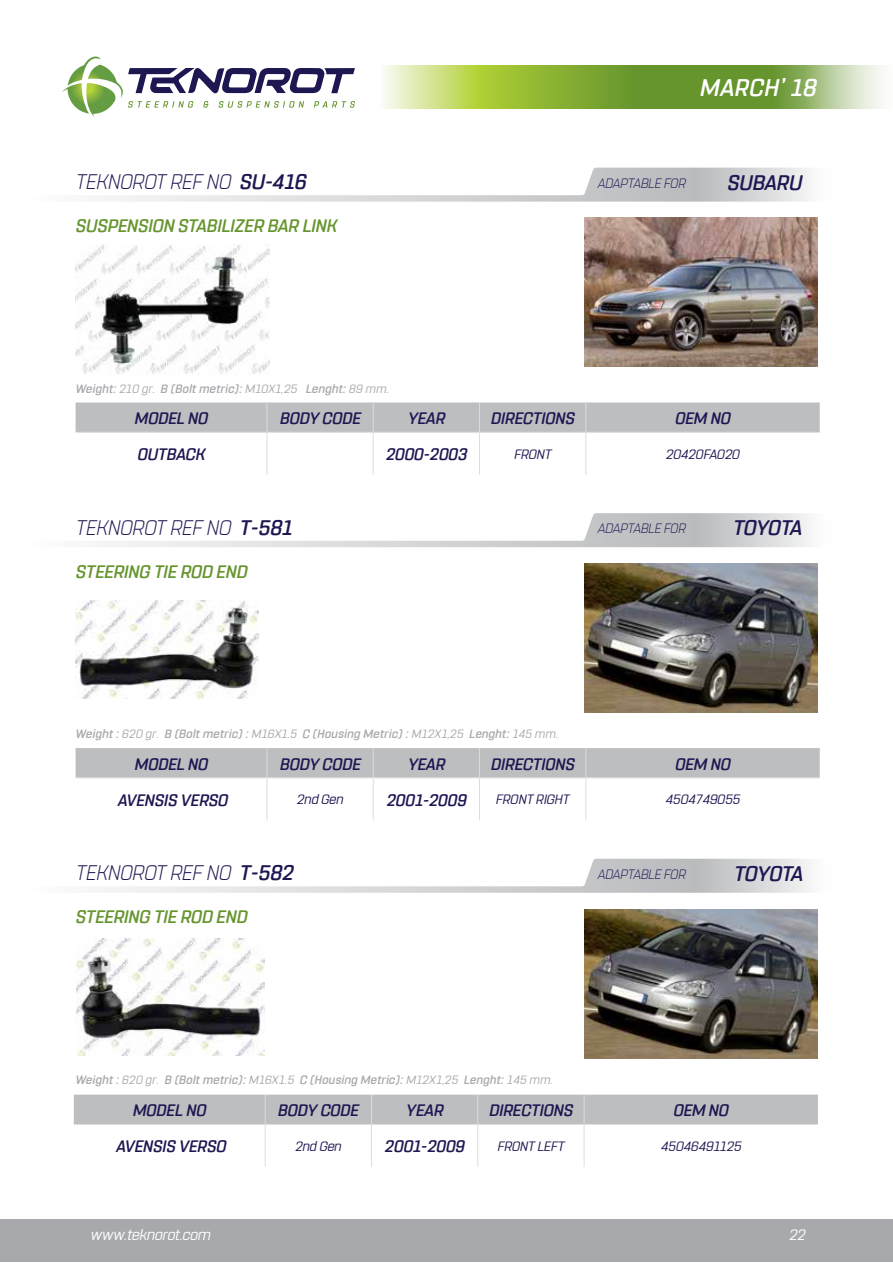
<style>
.page{position:relative;width:893px;height:1263px;background:#fff}
.page>*{position:absolute;margin:0;border:0;box-sizing:border-box;transform-origin:0 0}
.t1{font:italic 500 24px "Rohn Rounded";letter-spacing:.025em;color:#fff}
.t2{font:italic 300 21px "Rohn Rounded";color:#1d1752}
.t3{font:italic 500 21px "Rohn Rounded";letter-spacing:-.015em;color:#1d1752}
.t4{font:italic 500 18px "Rohn Rounded";color:#66952e}
.t5{font:italic 500 16.5px "Rohn Rounded";color:#1d1752}
.t6{font:italic 15px "Rohn Rounded";color:#fff}
.t7{font:italic 13.5px "Rohn Rounded";color:#1d1752}
.t8{font:italic 300 13.5px "Rohn Rounded";color:#1d1752}
.t9{font:italic 500 12px "Rohn Rounded";letter-spacing:.025em;color:#a7a9ac}
.s1{font-weight:500}
.s2{font-weight:400}
</style>
<div class="page">
<div style="left:0;top:1220px;width:893px;height:42px;background:#a7a9ac"></div>
<svg style="left:383px;top:66px;width:500px;height:42px;background:#97b859"></svg>
<svg style="left:62px;top:57px;width:293px;height:59px"></svg>
<svg style="left:103px;top:168px;width:707px;height:34px"></svg>
<div style="left:76px;top:402px;width:744px;height:30px;background:#bcbec0"></div>
<hr style="left:267px;top:402px;width:1px;height:30px;background:#dcddde">
<hr style="left:373px;top:402px;width:1px;height:30px;background:#dcddde">
<hr style="left:479px;top:402px;width:1px;height:30px;background:#dcddde">
<hr style="left:586px;top:402px;width:1px;height:30px;background:#dcddde">
<hr style="left:76px;top:432px;width:191px;height:1px;background:#dcddde">
<hr style="left:267px;top:432px;width:106px;height:1px;background:#dcddde">
<hr style="left:267px;top:432px;width:1px;height:43px;background:#dcddde">
<hr style="left:373px;top:432px;width:107px;height:1px;background:#dcddde">
<hr style="left:373px;top:432px;width:1px;height:43px;background:#dcddde">
<hr style="left:480px;top:432px;width:106px;height:1px;background:#dcddde">
<hr style="left:479px;top:432px;width:1px;height:43px;background:#dcddde">
<hr style="left:586px;top:432px;width:234px;height:1px;background:#dcddde">
<hr style="left:586px;top:432px;width:1px;height:43px;background:#dcddde">
<img style="left:76px;top:244px;width:194px;height:130px">
<img style="left:584px;top:218px;width:234px;height:149px">
<svg style="left:103px;top:513px;width:707px;height:34px"></svg>
<img style="left:76px;top:600px;width:183px;height:99px">
<img style="left:584px;top:563px;width:234px;height:149px">
<div style="left:76px;top:748px;width:744px;height:29px;background:#bcbec0"></div>
<hr style="left:267px;top:748px;width:1px;height:30px;background:#dcddde">
<hr style="left:373px;top:748px;width:1px;height:30px;background:#dcddde">
<hr style="left:479px;top:748px;width:1px;height:30px;background:#dcddde">
<hr style="left:586px;top:748px;width:1px;height:30px;background:#dcddde">
<hr style="left:76px;top:777px;width:191px;height:1px;background:#dcddde">
<hr style="left:267px;top:777px;width:106px;height:1px;background:#dcddde">
<hr style="left:267px;top:778px;width:1px;height:42px;background:#dcddde">
<hr style="left:373px;top:777px;width:107px;height:1px;background:#dcddde">
<hr style="left:373px;top:778px;width:1px;height:42px;background:#dcddde">
<hr style="left:480px;top:777px;width:106px;height:1px;background:#dcddde">
<hr style="left:479px;top:778px;width:1px;height:42px;background:#dcddde">
<hr style="left:586px;top:777px;width:234px;height:1px;background:#dcddde">
<hr style="left:586px;top:778px;width:1px;height:42px;background:#dcddde">
<svg style="left:103px;top:859px;width:707px;height:34px"></svg>
<img style="left:77px;top:938px;width:188px;height:118px">
<div style="left:74px;top:1095px;width:744px;height:29px;background:#bcbec0"></div>
<hr style="left:74px;top:1124px;width:191px;height:1px;background:#dcddde">
<hr style="left:265px;top:1124px;width:106px;height:1px;background:#dcddde">
<hr style="left:265px;top:1124px;width:1px;height:43px;background:#dcddde">
<hr style="left:371px;top:1124px;width:107px;height:1px;background:#dcddde">
<hr style="left:371px;top:1124px;width:1px;height:43px;background:#dcddde">
<hr style="left:478px;top:1124px;width:106px;height:1px;background:#dcddde">
<hr style="left:477px;top:1124px;width:1px;height:43px;background:#dcddde">
<hr style="left:584px;top:1124px;width:234px;height:1px;background:#dcddde">
<hr style="left:584px;top:1124px;width:1px;height:43px;background:#dcddde">
<img style="left:584px;top:909px;width:234px;height:149px">
<h1 class="t1" style="left:700px;top:74px;width:118px">MARCH’ 18</h1>
<h2 class="t2" style="left:76px;top:170px;width:232px">TEKNOROT REF NO <span class="s1">SU-416</span></h2>
<p class="t8" style="left:598px;top:175px;width:89px">ADAPTABLE FOR</p>
<h3 class="t4" style="left:76px;top:216px;width:263px">SUSPENSION STABILIZER BAR LINK</h3>
<h2 class="t3" style="left:727px;top:170px;width:76px">SUBARU</h2>
<p class="t9" style="left:76px;top:381px;width:315px">Weight: <span class="s2">210 gr.</span> B (Bolt metric): <span class="s2">M10X1,25</span> Lenght: <span class="s2">89 mm.</span></p>
<h3 class="t5" style="left:135px;top:409px;width:75px">MODEL NO</h3>
<h3 class="t5" style="left:280px;top:409px;width:82px">BODY CODE</h3>
<h3 class="t5" style="left:408px;top:409px;width:39px">YEAR</h3>
<h3 class="t5" style="left:491px;top:409px;width:85px">DIRECTIONS</h3>
<h3 class="t5" style="left:675px;top:409px;width:57px">OEM NO</h3>
<h3 class="t5" style="left:138px;top:445px;width:69px">OUTBACK</h3>
<h3 class="t5" style="left:386px;top:445px;width:83px">2000-2003</h3>
<p class="t7" style="left:514px;top:446px;width:39px">FRONT</p>
<p class="t7" style="left:666px;top:446px;width:75px">20420FA020</p>
<h2 class="t2" style="left:76px;top:515px;width:218px">TEKNOROT REF NO <span class="s1">T-581</span></h2>
<p class="t8" style="left:598px;top:521px;width:89px">ADAPTABLE FOR</p>
<h3 class="t4" style="left:76px;top:561px;width:173px">STEERING TIE ROD END</h3>
<h2 class="t3" style="left:733px;top:516px;width:71px">TOYOTA</h2>
<p class="t9" style="left:76px;top:727px;width:484px">Weight : <span class="s2">620 gr.</span> B (Bolt metric) : <span class="s2">M16X1.5</span> C (Housing Metric) : <span class="s2">M12X1,25</span> Lenght: <span class="s2">145 mm.</span></p>
<h3 class="t5" style="left:135px;top:754px;width:75px">MODEL NO</h3>
<h3 class="t5" style="left:280px;top:754px;width:82px">BODY CODE</h3>
<h3 class="t5" style="left:408px;top:754px;width:39px">YEAR</h3>
<h3 class="t5" style="left:491px;top:754px;width:85px">DIRECTIONS</h3>
<h3 class="t5" style="left:675px;top:754px;width:57px">OEM NO</h3>
<h3 class="t5" style="left:118px;top:790px;width:112px">AVENSIS VERSO</h3>
<p class="t7" style="left:297px;top:792px;width:48px">2nd Gen</p>
<h3 class="t5" style="left:386px;top:790px;width:81px">2001-2009</h3>
<p class="t7" style="left:496px;top:792px;width:75px">FRONT RIGHT</p>
<p class="t7" style="left:665px;top:792px;width:76px">4504749055</p>
<h2 class="t2" style="left:76px;top:861px;width:219px">TEKNOROT REF NO <span class="s1">T-582</span></h2>
<p class="t8" style="left:598px;top:866px;width:89px">ADAPTABLE FOR</p>
<h3 class="t4" style="left:76px;top:907px;width:173px">STEERING TIE ROD END</h3>
<h2 class="t3" style="left:734px;top:861px;width:71px">TOYOTA</h2>
<p class="t9" style="left:76px;top:1072px;width:479px">Weight : <span class="s2">620 gr.</span> B (Bolt metric): <span class="s2">M16X1.5</span> C (Housing Metric): <span class="s2">M12X1,25</span> Lenght: <span class="s2">145 mm.</span></p>
<h3 class="t5" style="left:133px;top:1101px;width:75px">MODEL NO</h3>
<h3 class="t5" style="left:278px;top:1101px;width:82px">BODY CODE</h3>
<h3 class="t5" style="left:406px;top:1101px;width:39px">YEAR</h3>
<h3 class="t5" style="left:489px;top:1101px;width:85px">DIRECTIONS</h3>
<h3 class="t5" style="left:673px;top:1101px;width:57px">OEM NO</h3>
<h3 class="t5" style="left:116px;top:1137px;width:112px">AVENSIS VERSO</h3>
<p class="t7" style="left:295px;top:1138px;width:48px">2nd Gen</p>
<h3 class="t5" style="left:385px;top:1137px;width:81px">2001-2009</h3>
<p class="t7" style="left:497px;top:1138px;width:69px">FRONT LEFT</p>
<p class="t7" style="left:661px;top:1138px;width:82px">45046491125</p>
<p class="t6" style="left:91px;top:1226px;width:122px">www.teknorot.com</p>
<p class="t6" style="left:789px;top:1226px;width:18px">22</p>
</div>
